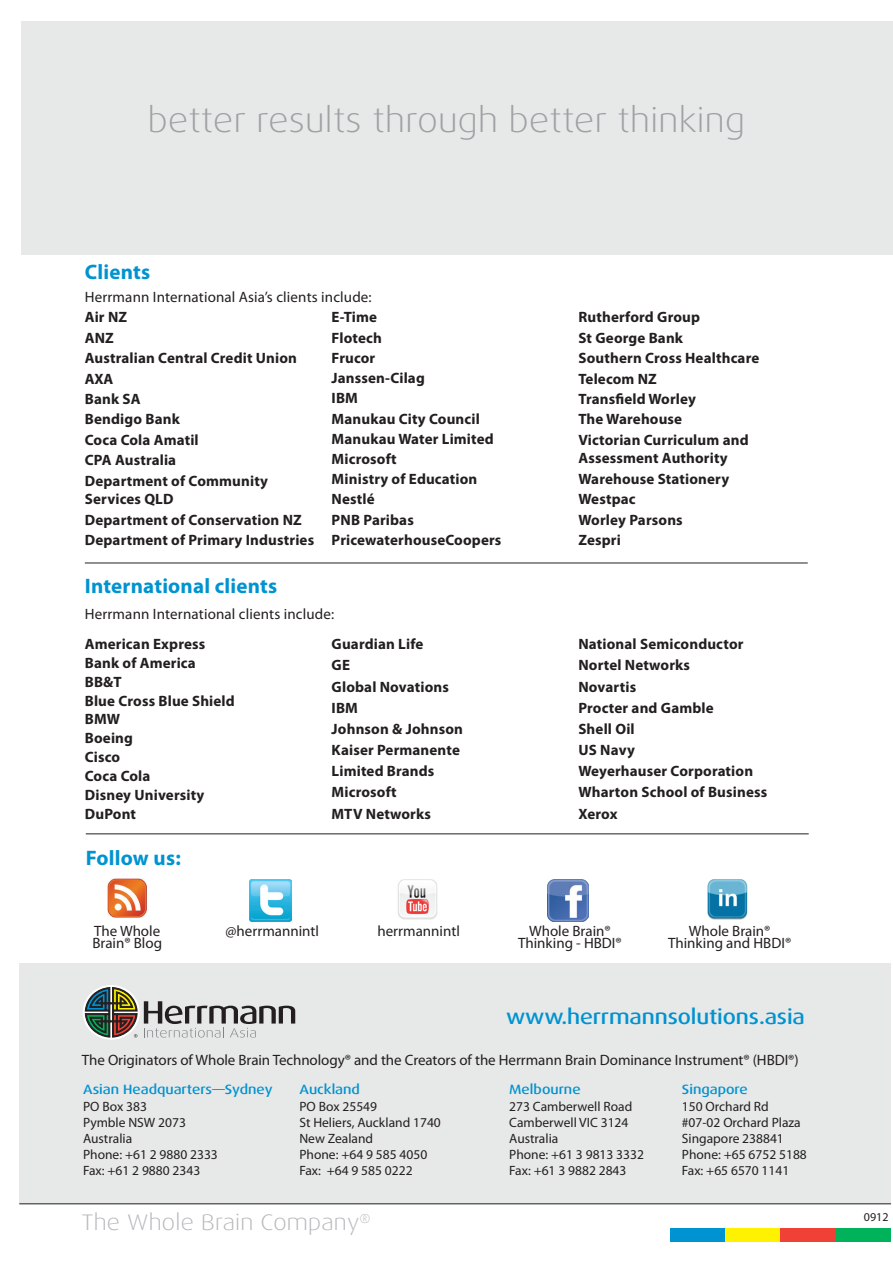
<style>
.page{position:relative;width:893px;height:1263px;background:#fff}
.page>*{position:absolute;margin:0;border:0;box-sizing:border-box;transform-origin:0 0}
.t1{font:300 34.5px "Dax Wide";letter-spacing:.01em;color:#9fa1a4}
.t2{font:300 22.5px "Dax Wide";letter-spacing:.01em;color:#b6b8ba}
.t3{font:700 21px "Myriad Pro";letter-spacing:.01em;color:#0093d1}
.t4{font:500 21px "Dax Wide";letter-spacing:-.005em;color:#0093d1}
.t5{font:700 15px/20.4px "Myriad Pro";letter-spacing:.01em;color:#231f20}
._05-Body_Text{font:15px/12px "Myriad Pro";color:#231f20;text-align:center}
.t6{font:13.5px/16.2px "Myriad Pro";color:#231f20}
.t7{font:500 13.5px "Dax Wide";color:#0093d1}
.t8{font:12px "Myriad Pro";color:#231f20}
</style>
<div class="page">
<div style="left:21px;top:21px;width:872px;height:234px;background:#e7e8e8"></div>
<hr style="left:85px;top:563px;width:723px;height:1px;background:#231f20">
<div style="left:670px;top:1228px;width:55px;height:14px;background:#0093d1"></div>
<div style="left:725px;top:1228px;width:55px;height:14px;background:#fff200"></div>
<div style="left:780px;top:1228px;width:56px;height:14px;background:#ef4135"></div>
<div style="left:836px;top:1228px;width:55px;height:14px;background:#00b25a"></div>
<div style="left:19px;top:963px;width:872px;height:241px;background:#e7e8e8"></div>
<svg style="left:144px;top:1001px;width:151px;height:36px"></svg>
<div style="left:83px;top:985px;width:56px;height:54px;border:1px solid #fff;border-radius:50%"></div>
<svg style="left:85px;top:987px;width:53px;height:51px;background:#717767"></svg>
<hr style="left:19px;top:1203px;width:872px;height:1px;background:#231f20">
<hr style="left:86px;top:833px;width:723px;height:1px;background:#231f20">
<img style="left:107px;top:879px;width:39px;height:38px">
<img style="left:249px;top:880px;width:42px;height:42px">
<img style="left:398px;top:879px;width:40px;height:41px">
<img style="left:547px;top:880px;width:42px;height:42px">
<img style="left:707px;top:879px;width:41px;height:41px">
<h1 class="t1" style="left:148px;top:101px;width:599px">bet er results through bet er thinking</h1>
<h1 class="t1" style="left:164px;top:101px;width:599px">better results through better thinking</h1>
<h3 class="t3" style="left:85px;top:259px;width:67px">Clients</h3>
<p class="_05-Body_Text" style="left:85px;top:290px;width:288px">Herrmann International Asia’s clients include:</p>
<p class="t5" style="left:85px;top:307px;width:214px">Air NZ<br>ANZ<br>Australian Central Credit Union<br>AXA<br>Bank SA<br>Bendigo Bank<br>Coca Cola Amatil<br>CPA Australia<br>Department of Community</p>
<p class="t5" style="left:85px;top:488px;width:231px">Services QLD<br>Department of Conservation NZ<br>Department of Primary Industries</p>
<p class="t5" style="left:332px;top:307px;width:171px">E-Time<br>Flotech<br>Frucor<br>Janssen-Cilag<br>IBM<br>Manukau City Council<br>Manukau Water Limited<br>Microsoft<br>Ministry of Education<br>Nestlé<br>PNB Paribas<br>PricewaterhouseCoopers</p>
<p class="t5" style="left:578px;top:307px;width:182px">Rutherford Group<br>St George Bank<br>Southern Cross Healthcare<br>Telecom NZ<br>Transfield Worley<br>The Warehouse<br>Victorian Curriculum and</p>
<p class="t5" style="left:578px;top:447px;width:152px">Assessment Authority<br>Warehouse Stationery<br>Westpac<br>Worley Parsons<br>Zespri</p>
<h3 class="t3" style="left:85px;top:572px;width:194px">International clients</h3>
<p class="_05-Body_Text" style="left:85px;top:608px;width:251px">Herrmann International clients include:</p>
<p class="t5" style="left:85px;top:634px;width:151px;line-height:18.9px">American Express<br>Bank of America<br>BB&amp;T<br>Blue Cross Blue Shield<br>BMW<br>Boeing<br>Cisco<br>Coca Cola<br>Disney University<br>DuPont</p>
<p class="t5" style="left:332px;top:633px;width:133px;line-height:21.1px">Guardian Life<br>GE<br>Global Novations<br>IBM<br>Johnson &amp; Johnson<br>Kaiser Permanente<br>Limited Brands<br>Microsoft<br>MTV Networks</p>
<p class="t5" style="left:578px;top:633px;width:190px;line-height:21.1px">National Semiconductor<br>Nortel Networks<br>Novartis<br>Procter and Gamble<br>Shell Oil<br>US Navy<br>Weyerhauser Corporation<br>Wharton School of Business<br>Xerox</p>
<h3 class="t3" style="left:86px;top:844px;width:97px">Follow us:</h3>
<p class="_05-Body_Text" style="left:92px;top:925px;width:71px;text-align:left">The Whole<br>Brain® Blog</p>
<p class="_05-Body_Text" style="left:226px;top:925px;width:95px">@herrmannintl</p>
<p class="_05-Body_Text" style="left:377px;top:925px;width:84px">herrmannintl</p>
<p class="_05-Body_Text" style="left:518px;top:925px;width:105px">Whole Brain®<br>Thinking - HBDI®</p>
<p class="_05-Body_Text" style="left:668px;top:925px;width:125px">Whole Brain®<br>Thinking and HBDI®</p>
<h3 class="t4" style="left:506px;top:1005px;width:300px">www.herrmannsolutions.asia</h3>
<p class="_05-Body_Text" style="left:82px;top:1054px;width:718px">The Originators of Whole Brain Technology® and the Creators of the Herrmann Brain Dominance Instrument® (HBDI®)</p>
<p class="t7" style="left:83px;top:1082px;width:191px">Asian Headquarters—Sydney</p>
<p class="t6" style="left:83px;top:1098px;width:136px">PO Box 383<br>Pymble NSW 2073<br>Australia<br>Phone: +61 2 9880 2333<br>Fax: +61 2 9880 2343</p>
<p class="t7" style="left:299px;top:1082px;width:62px">Auckland</p>
<p class="t6" style="left:299px;top:1098px;width:79px">PO Box 25549</p>
<p class="t6" style="left:299px;top:1130px;width:129px">New Zealand<br>Phone: +64 9 585 4050<br>Fax: +64 9 585 0222</p>
<p class="t6" style="left:299px;top:1114px;width:143px">St Heliers, Auckland 1740</p>
<h2 class="t2" style="left:82px;top:1209px;width:290px">The Whole Brain Company<sup>®</sup></h2>
<p class="t7" style="left:509px;top:1082px;width:73px">Melbourne</p>
<p class="t6" style="left:509px;top:1098px;width:136px">273 Camberwell Road<br>Camberwell VIC 3124<br>Australia<br>Phone: +61 3 9813 3332<br>Fax: +61 3 9882 2843</p>
<p class="t7" style="left:682px;top:1082px;width:67px">Singapore</p>
<p class="t6" style="left:682px;top:1098px;width:126px">150 Orchard Rd #07-02 Orchard Plaza<br>Singapore 238841<br>Phone: +65 6752 5188<br>Fax: +65 6570 1141</p>
<p class="t8" style="left:864px;top:1210px;width:26px">0912</p>
</div>
